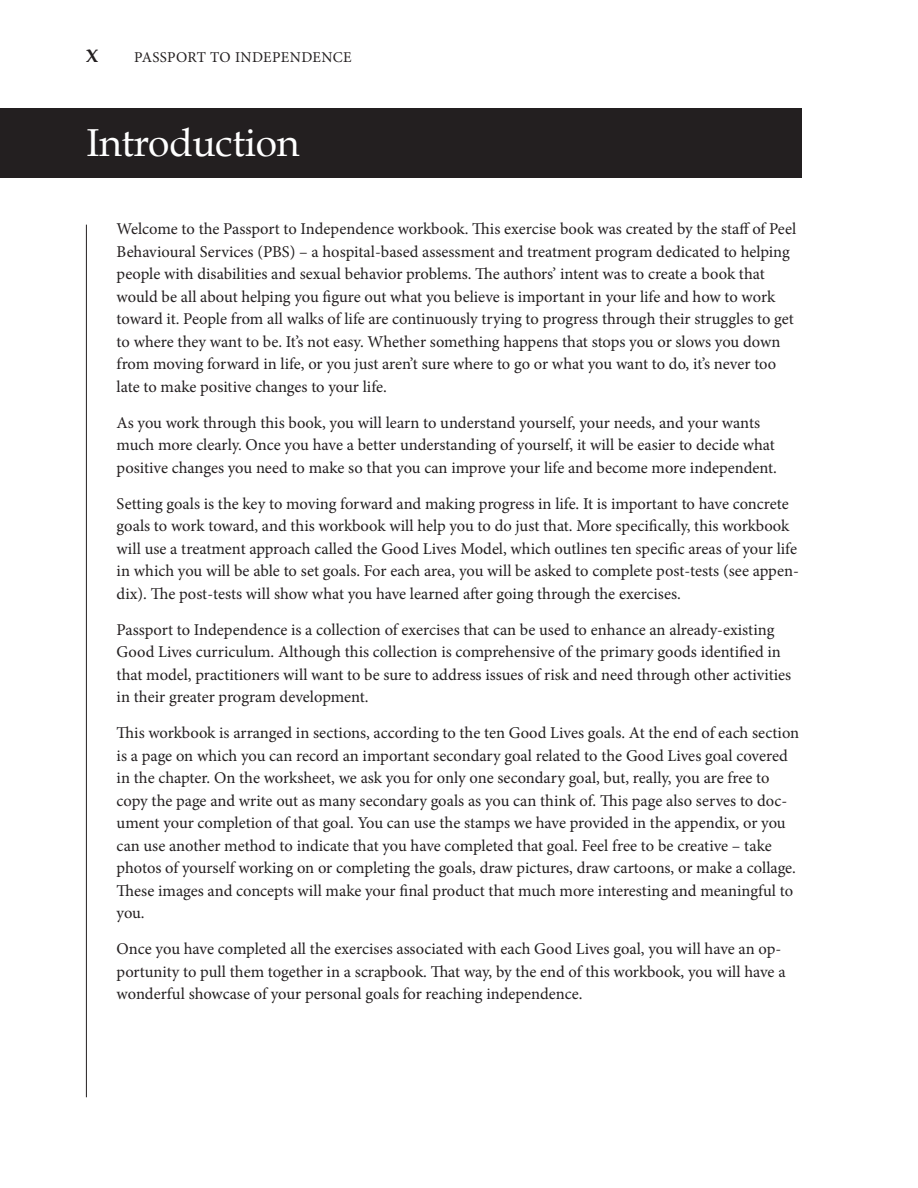
<style>
.page{position:relative;width:918px;height:1188px;background:#fff}
.page>*{position:absolute;margin:0;border:0;box-sizing:border-box;transform-origin:0 0}
.t1{font:39px "Book Antiqua";letter-spacing:-.01em;color:#fff}
.t2{font:700 18px "Book Antiqua";color:#231f20}
.t3{font:16.5px/22.5px "Minion Pro";letter-spacing:-.005em;color:#231f20}
.t4{font:15px "Minion Pro";letter-spacing:.02em;color:#231f20}
</style>
<div class="page">
<div style="left:0;top:108px;width:801px;height:69px;background:#231f20"></div>
<hr style="left:86px;top:225px;width:1px;height:872px;background:#231f20">
<p class="t2" style="left:86px;top:45px;width:14px">X</p>
<p class="t4" style="left:134px;top:47px;width:219px">PASSPORT TO INDEPENDENCE</p>
<p class="t1" style="left:86px;top:119px;width:214px">Introduction</p>
<p class="t3" style="left:117px;top:218px;width:681px">Welcome to the Passport to Independence workbook. This exercise book was created by the staff of Peel Behavioural Services (PBS) – a hospital-based assessment and treatment program dedicated to helping people with disabilities and sexual behavior problems. The authors’ intent was to create a book that would be all about helping you figure out what you believe is important in your life and how to work toward it. People from all walks of life are continuously trying to progress through their struggles to get to where they want to be. It’s not easy. Whether something happens that stops you or slows you down from moving forward in life, or you just aren’t sure where to go or what you want to do, it’s never too late to make positive changes to your life.</p>
<p class="t3" style="left:117px;top:412px;width:662px">As you work through this book, you will learn to understand yourself, your needs, and your wants much more clearly. Once you have a better understanding of yourself, it will be easier to decide what positive changes you need to make so that you can improve your life and become more independent.</p>
<p class="t3" style="left:117px;top:493px;width:684px">Setting goals is the key to moving forward and making progress in life. It is important to have concrete goals to work toward, and this workbook will help you to do just that. More specifically, this workbook will use a treatment approach called the Good Lives Model, which outlines ten specific areas of your life in which you will be able to set goals. For each area, you will be asked to complete post-tests (see appen&shy;dix). The post-tests will show what you have learned after going through the exercises.</p>
<p class="t3" style="left:117px;top:619px;width:676px">Passport to Independence is a collection of exercises that can be used to enhance an already-existing Good Lives curriculum. Although this collection is comprehensive of the primary goods identified in that model, practitioners will want to be sure to address issues of risk and need through other activities in their greater program development.</p>
<p class="t3" style="left:117px;top:722px;width:684px">This workbook is arranged in sections, according to the ten Good Lives goals. At the end of each section is a page on which you can record an important secondary goal related to the Good Lives goal covered in the chapter. On the worksheet, we ask you for only one secondary goal, but, really, you are free to copy the page and write out as many secondary goals as you can think of. This page also serves to doc&shy;ument your completion of that goal. You can use the stamps we have provided in the appendix, or you can use another method to indicate that you have completed that goal. Feel free to be creative – take photos of yourself working on or completing the goals, draw pictures, draw cartoons, or make a collage.<br>These images and concepts will make your final product that much more interesting and meaningful to you.</p>
<p class="t3" style="left:117px;top:938px;width:670px">Once you have completed all the exercises associated with each Good Lives goal, you will have an op&shy;portunity to pull them together in a scrapbook. That way, by the end of this workbook, you will have a wonderful showcase of your personal goals for reaching independence.</p>
</div>
